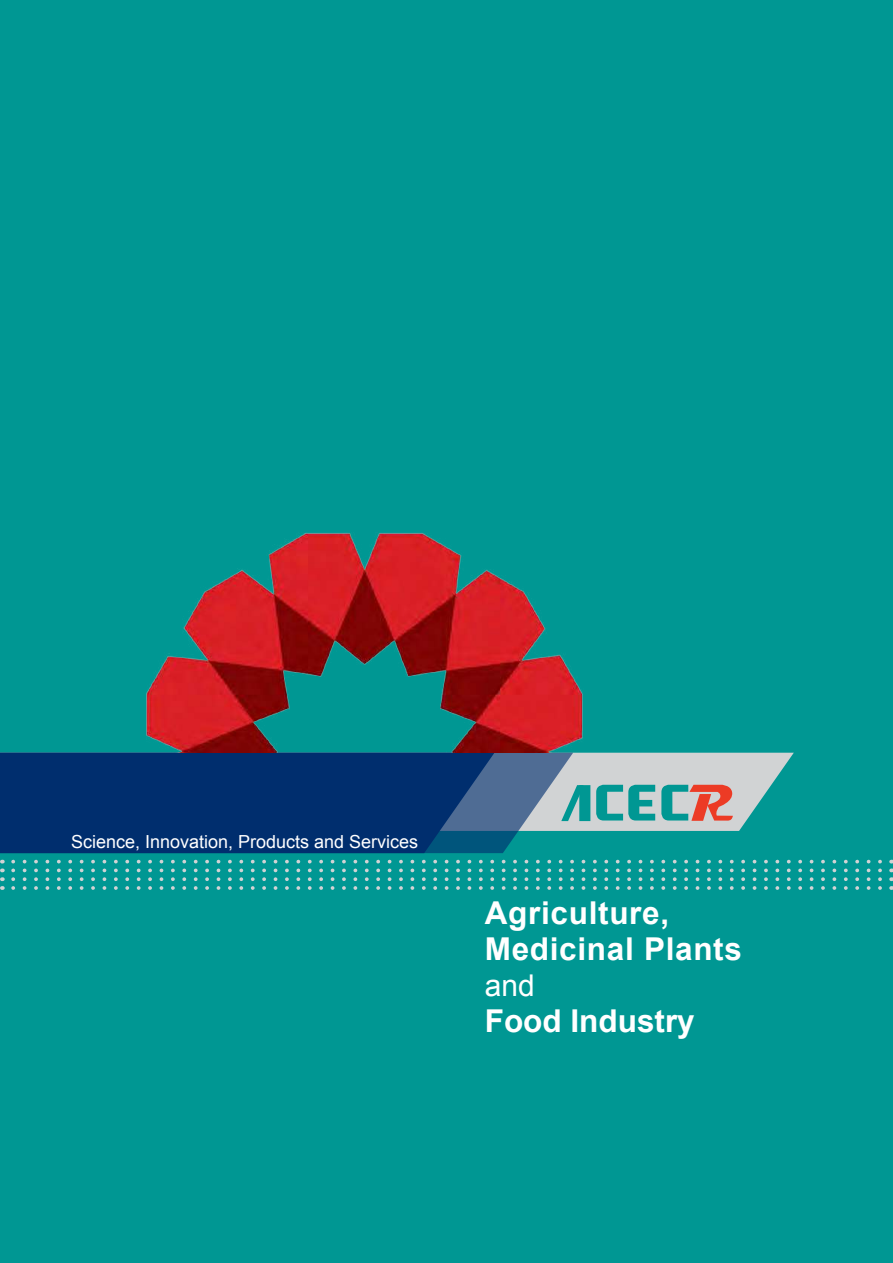
<style>
.page{position:relative;width:893px;height:1263px;background:#009793}
.page>*{position:absolute;margin:0;border:0;box-sizing:border-box;transform-origin:0 0}
.t1{font:700 31.5px/36px "Arial";letter-spacing:.02em;color:#fff}
.t2{font:700 31.5px "Arial";color:#fff}
.t3{font:30px "Arial";color:#fff}
.t4{font:18px "Arial";color:#fff}
</style>
<div class="page">
<svg style="left:13px;top:860px;width:869px;height:30px"></svg>
<svg style="left:2px;top:860px;width:1px;height:30px"></svg>
<svg style="left:891px;top:860px;width:1px;height:30px"></svg>
<svg style="left:573px;top:753px;width:221px;height:78px;fill:#d1d3d4"></svg>
<svg style="left:494px;top:753px;width:79px;height:100px;fill:#4f6c94"></svg>
<svg style="left:0;top:753px;width:494px;height:100px;background:#03316f"></svg>
<svg style="left:596px;top:785px;width:59px;height:35px"></svg>
<div style="left:579px;top:785px;width:11px;height:36px;background:#009793"></div>
<div style="left:638px;top:800px;width:14px;height:6px;background:#009793"></div>
<svg style="left:561px;top:785px;width:23px;height:36px"></svg>
<svg style="left:661px;top:785px;width:73px;height:36px"></svg>
<img style="left:116px;top:532px;width:498px;height:221px">
<p class="t4" style="left:71px;top:829px;width:349px">Science, Innovation, Products and Services</p>
<h1 class="t1" style="left:485px;top:896px;width:259px">Agriculture,<br>Medicinal Plants</h1>
<h2 class="t3" style="left:485px;top:966px;width:52px">and</h2>
<h1 class="t2" style="left:485px;top:1000px;width:212px">Food Industry</h1>
</div>
